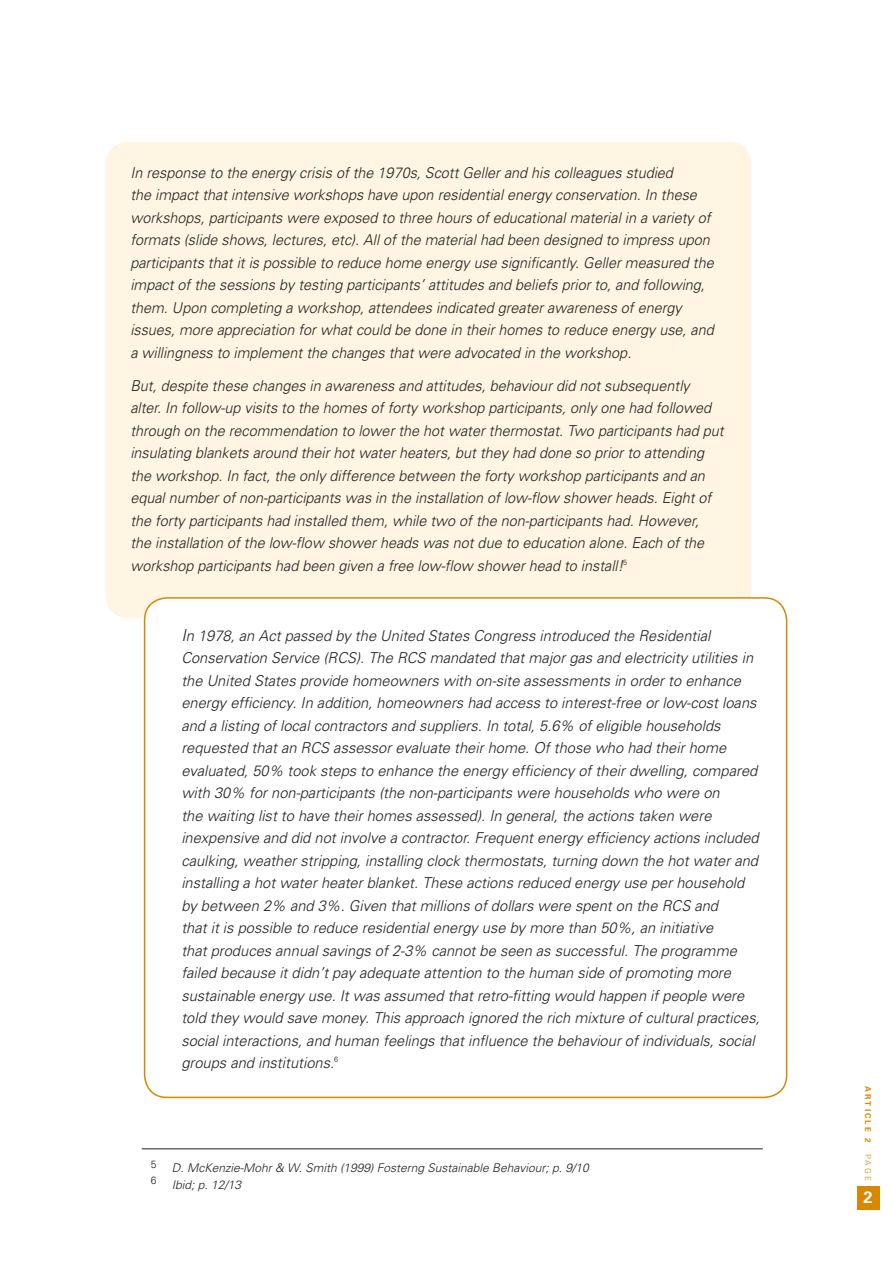
<style>
.page{position:relative;width:893px;height:1263px;background:#fff}
.page>*{position:absolute;margin:0;border:0;box-sizing:border-box;transform-origin:0 0}
.t1{font:700 16.35px "Univers";color:#fff}
.t2{font:italic 300 15px/22.5px "Univers";color:#231f20}
.t3{font:italic 300 15px/22.5px "Univers";color:#231f20;scale:.96 1}
.t4{font:italic 300 12px "Univers";color:#231f20}
.t5{font:300 10.5px "Univers";color:#231f20}
.t6{font:700 8.1px "Univers";letter-spacing:.26em;color:#d78800}
.t7{font:300 8.1px "Univers";color:#d78800}
.s1{font-size:16.5px}
</style>
<div class="page">
<div style="left:106px;top:142px;width:645px;height:476px;background:#fff5e2;border-radius:22px"></div>
<div style="left:145px;top:598px;width:642px;height:499px;background:#fff;border-radius:22px"></div>
<div style="left:144px;top:597px;width:643px;height:501px;border:2px solid #d78800;border-radius:22px"></div>
<hr style="left:142px;top:1148px;width:621px;height:1px;background:#231f20">
<div style="left:857px;top:1186px;width:23px;height:24px;background:#d78800"></div>
<p class="t3" style="left:130px;top:161px;width:609px">In response to the energy crisis of the 1970s, Scott Geller and his colleagues studied<br>the impact that intensive workshops have upon residential energy conservation. In these workshops, participants were exposed to three hours of educational material in a variety of formats (slide shows, lectures, etc). All of the material had been designed to impress upon participants that it is possible to reduce home energy use significantly. Geller measured the impact of the sessions by testing participants’ attitudes and beliefs prior to, and following, them. Upon completing a workshop, attendees indicated greater awareness of energy issues, more appreciation for what could be done in their homes to reduce energy use, and a willingness to implement the changes that were advocated in the workshop.</p>
<p class="t3" style="left:130px;top:374px;width:619px">But, despite these changes in awareness and attitudes, behaviour did not subsequently alter. In follow-up visits to the homes of forty workshop participants, only one had followed through on the recommendation to lower the hot water thermostat. Two participants had put insulating blankets around their hot water heaters, but they had done so prior to attending the workshop. In fact, the only difference between the forty workshop participants and an equal number of non-participants was in the installation of low-flow shower heads. Eight of the forty participants had installed them, while two of the non-participants had. However,<br>the installation of the low-flow shower heads was not due to education alone. Each of the workshop participants had been given a free low-flow shower head to install!<sup>5</sup></p>
<p class="t2" style="left:181px;top:624px;width:580px"><span class="s1">I</span>n 1978, an Act passed by the United States Congress introduced the Residential Conservation Service (RCS). The RCS mandated that major gas and electricity utilities in the United States provide homeowners with on-site assessments in order to enhance energy efficiency. In addition, homeowners had access to interest-free or low-cost loans and a listing of local contractors and suppliers. In total, 5.6% of eligible households requested that an RCS assessor evaluate their home. Of those who had their home evaluated, 50% took steps to enhance the energy efficiency of their dwelling, compared with 30% for non-participants (the non-participants were households who were on<br>the waiting list to have their homes assessed). In general, the actions taken were inexpensive and did not involve a contractor. Frequent energy efficiency actions included caulking, weather stripping, installing clock thermostats, turning down the hot water and installing a hot water heater blanket. These actions reduced energy use per household by between 2% and 3%. Given that millions of dollars were spent on the RCS and<br>that it is possible to reduce residential energy use by more than 50%, an initiative<br>that produces annual savings of 2-3% cannot be seen as successful. The programme failed because it didn’t pay adequate attention to the human side of promoting more sustainable energy use. It was assumed that retro-fitting would happen if people were told they would save money. This approach ignored the rich mixture of cultural practices, social interactions, and human feelings that influence the behaviour of individuals, social groups and institutions.<sup>6</sup></p>
<p class="t5" style="left:151px;top:1157px;width:7px">5</p>
<p class="t4" style="left:172px;top:1160px;width:419px">D. McKenzie-Mohr &amp; W. Smith (1999) Fosterng Sustainable Behaviour; p. 9/10</p>
<p class="t5" style="left:151px;top:1174px;width:7px">6</p>
<p class="t4" style="left:172px;top:1177px;width:71px">Ibid; p. 12/13</p>
<p class="t6" style="left:873px;top:1086px;width:58px;rotate:90deg">ARTICLE 2</p>
<p class="t7" style="left:873px;top:1154px;width:28px;rotate:90deg">PAGE</p>
<p class="t1" style="left:863px;top:1187px;width:11px">2</p>
</div>
